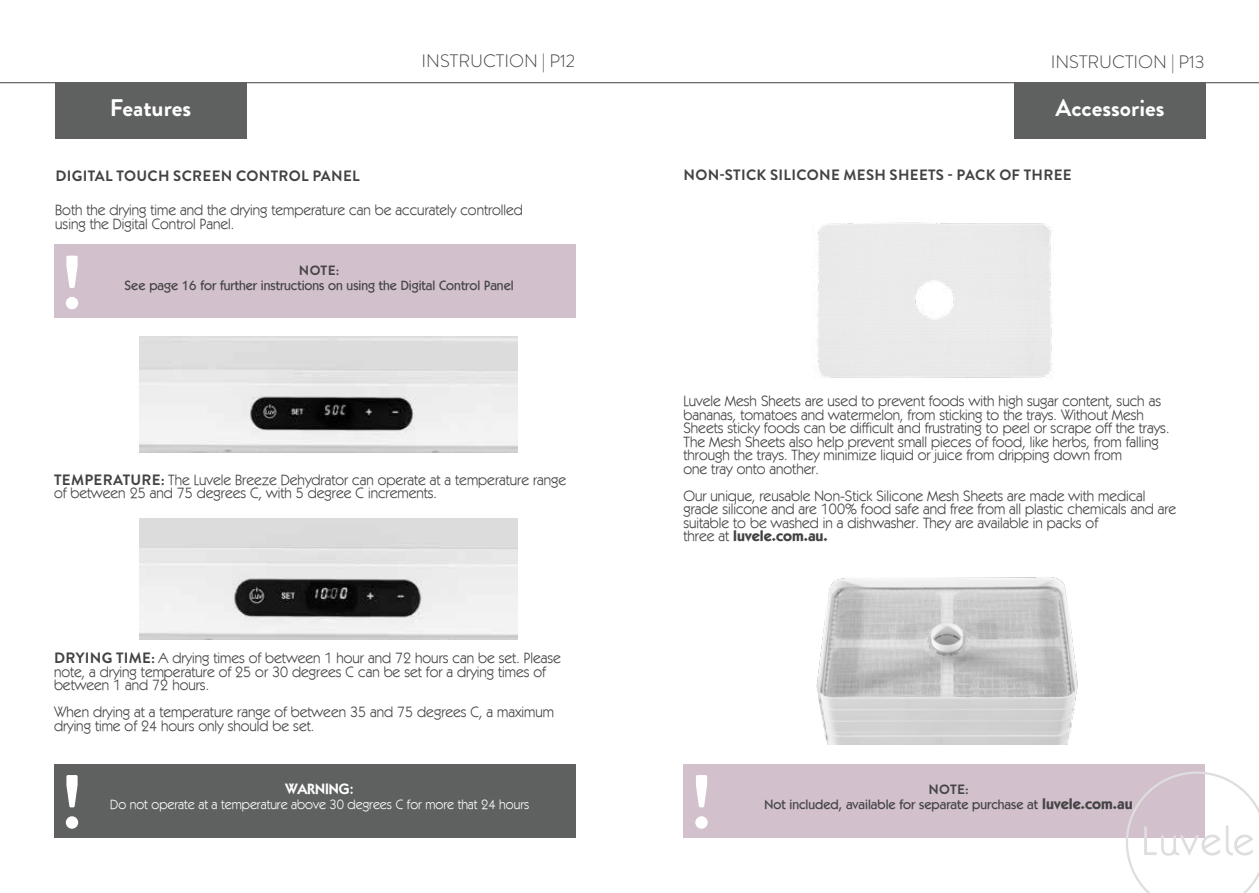
<style>
.page{position:relative;width:1259px;height:893px;background:#fff}
.page>*{position:absolute;margin:0;border:0;box-sizing:border-box;transform-origin:0 0}
.t1{font:700 75.6px "Brandon Grotesque";color:#fff}
.t2{font:700 24px "Brandon Grotesque";color:#fff}
.t3{font:300 18px "Brandon Grotesque";color:#444344}
.t4{font:15px/13.5px "Kabel IT Cby BT";color:#444344}
.t5{font:700 15px "Brandon Grotesque";letter-spacing:.02em;color:#444344}
.t6{font:600 15px "Kabel IT Cby BT";color:#fff}
.t7{font:500 13.5px "Kabel IT Cby BT";color:#454545}
.t8{font:13.5px "Kabel IT Cby BT";color:#fff}
.t9{font:700 13.5px "Brandon Grotesque";letter-spacing:.02em;color:#454545}
.s1{font-family:"Brandon Grotesque";font-weight:700}
.s2{font-weight:700}
.s3{font-weight:700;font-size:15px}
</style>
<div class="page">
<div style="left:683px;top:764px;width:522px;height:73px;background:#d2c0cd"></div>
<hr style="left:0;top:82px;width:1259px;height:1px;background:#444344">
<div style="left:55px;top:82px;width:192px;height:56px;background:#5f6060"></div>
<div style="left:1014px;top:82px;width:192px;height:57px;background:#5f6060"></div>
<div style="left:54px;top:244px;width:521px;height:74px;background:#d2c0cd"></div>
<img style="left:140px;top:337px;width:377px;height:115px">
<div style="left:54px;top:764px;width:521px;height:73px;background:#5f6060"></div>
<img style="left:816px;top:577px;width:262px;height:168px">
<img style="left:139px;top:519px;width:379px;height:121px">
<svg style="left:1125px;top:771px;width:134px;height:122px"></svg>
<h2 class="t2" style="left:110px;top:91px;width:83px">Features</h2>
<p class="t3" style="left:421px;top:49px;width:155px">INSTRUCTION | P12</p>
<p class="t3" style="left:1050px;top:49px;width:156px">INSTRUCTION | P13</p>
<h2 class="t2" style="left:1055px;top:91px;width:110px">Accessories</h2>
<p class="t5" style="left:55px;top:165px;width:306px">DIGITAL TOUCH SCREEN CONTROL PANEL</p>
<p class="t4" style="left:55px;top:203px;width:469px">Both the drying time and the drying temperature can be accurately controlled using the Digital Control Panel.</p>
<h1 class="t1" style="left:60px;top:230px;width:25px">!</h1>
<p class="t9" style="left:299px;top:260px;width:42px">NOTE:</p>
<p class="t7" style="left:125px;top:277px;width:391px">See page 16 for further instructions on using the Digital Control Panel</p>
<p class="t4" style="left:54px;top:472px;width:514px"><span class="s1">TEMPERATURE:</span> The Luvele Breeze Dehydrator can operate at a temperature range of between 25 and 75 degrees C, with 5 degree C increments.</p>
<p class="t4" style="left:54px;top:651px;width:508px"><span class="s1">DRYING TIME:</span> A drying times of between 1 hour and 72 hours can be set. Please note, a drying temperature of 25 or 30 degrees C can be set for a drying times of between 1 and 72 hours.</p>
<p class="t4" style="left:54px;top:705px;width:501px">When drying at a temperature range of between 35 and 75 degrees C, a maximum drying time of 24 hours only should be set.</p>
<h1 class="t1" style="left:60px;top:749px;width:25px">!</h1>
<p class="t6" style="left:285px;top:780px;width:70px">WARNING:</p>
<p class="t8" style="left:110px;top:796px;width:420px">Do not operate at a temperature above 30 degrees C for more that 24 hours</p>
<p class="t5" style="left:683px;top:164px;width:389px">NON-STICK SILICONE MESH SHEETS - PACK OF THREE</p>
<p class="t4" style="left:683px;top:394px;width:487px">Luvele Mesh Sheets are used to prevent foods with high sugar content, such as bananas, tomatoes and watermelon, from sticking to the trays. Without Mesh Sheets sticky foods can be difficult and frustrating to peel or scrape off the trays.<br>The Mesh Sheets also help prevent small pieces of food, like herbs, from falling through the trays. They minimize liquid or juice from dripping down from<br>one tray onto another.</p>
<p class="t4" style="left:683px;top:489px;width:494px">Our unique, reusable Non-Stick Silicone Mesh Sheets are made with medical grade silicone and are 100% food safe and free from all plastic chemicals and are suitable to be washed in a dishwasher. They are available in packs of<br>three at <span class="s2">luvele.com.au.</span></p>
<h1 class="t1" style="left:690px;top:749px;width:25px">!</h1>
<p class="t9" style="left:928px;top:780px;width:42px">NOTE:</p>
<p class="t7" style="left:764px;top:796px;width:369px">Not included, available for separate purchase at <span class="s3">luvele.com.au</span></p>
</div>
